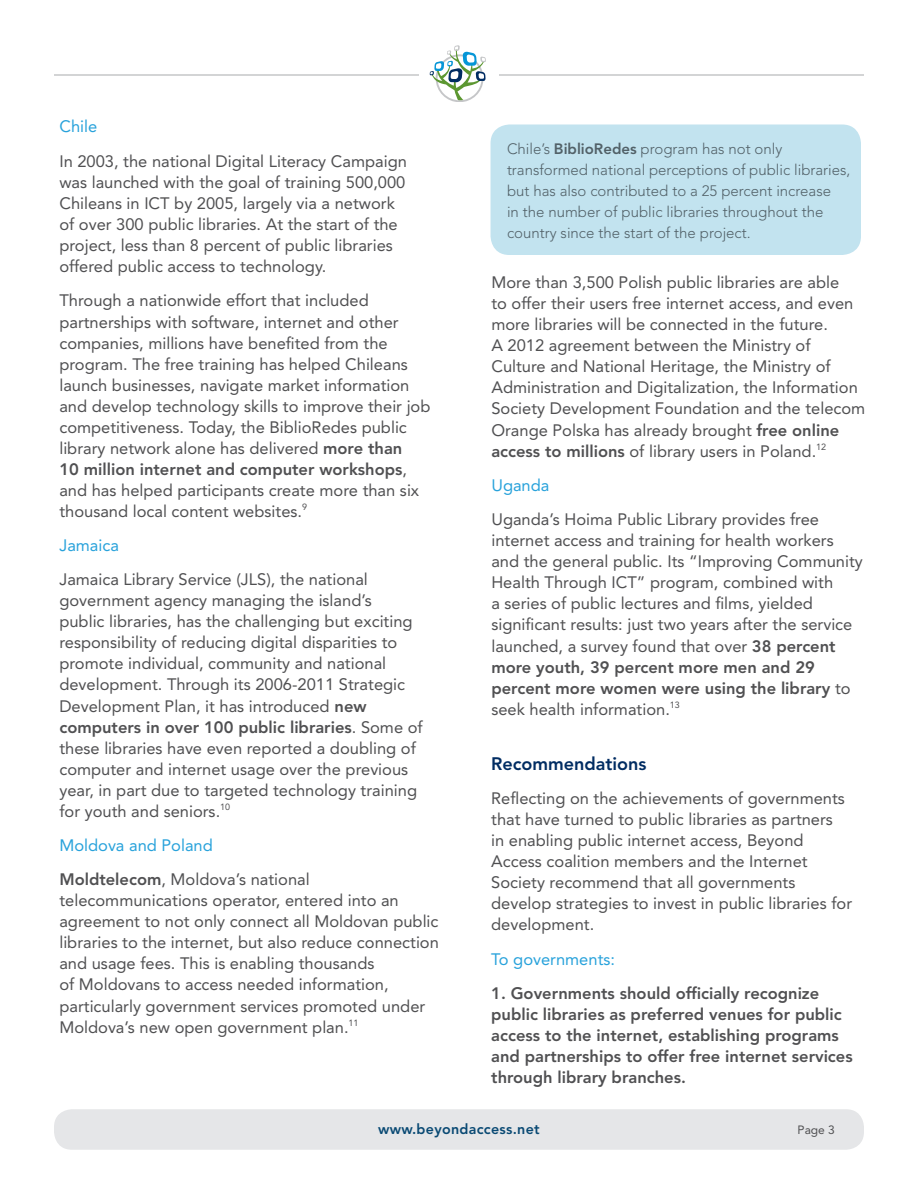
<style>
.page{position:relative;width:918px;height:1188px;background:#fff}
.page>*{position:absolute;margin:0;border:0;box-sizing:border-box;transform-origin:0 0}
.t1{font:800 18px "Avenir LT Std";color:#002c62}
.t2{font:16.5px/21px "Avenir LT Std";color:#505052}
.t3{font:800 16.5px/21px "Avenir LT Std";color:#505052}
.t4{font:16.5px "Avenir LT Std";color:#28a2db}
.t5{font:300 15px/21px "Avenir LT Std";color:#6c6d70}
.t6{font:800 14.25px "Avenir LT Std";letter-spacing:.02em;color:#0a4a74}
.t7{font:12px "Avenir LT Std";color:#505052}
.s1{font-weight:800}
.s2{color:#28a2db}
</style>
<div class="page">
<hr style="left:54px;top:74px;width:810px;height:2px;background:#c5c6c8">
<div style="left:419px;top:29px;width:80px;height:86px;background:#fff"></div>
<svg style="left:430px;top:45px;width:56px;height:57px"></svg>
<div style="left:54px;top:1109px;width:810px;height:41px;background:#e5e6e8;border-radius:18px"></div>
<div style="left:491px;top:124px;width:370px;height:131px;background:#c2e3ef;border-radius:19px"></div>
<p class="t4" style="left:59px;top:117px;width:39px">Chile</p>
<p class="t2" style="left:59px;top:151px;width:349px">In 2003, the national Digital Literacy Campaign was launched with the goal of training 500,000<br>Chileans in ICT by 2005, largely via a network of over 300 public libraries. At the start of the project, less than 8 percent of public libraries offered public access to technology.</p>
<p class="t2" style="left:59px;top:290px;width:373px">Through a nationwide effort that included partnerships with software, internet and other companies, millions have benefited from the program. The free training has helped Chileans launch businesses, navigate market information and develop technology skills to improve their job competitiveness. Today, the BiblioRedes public library network alone has delivered <span class="s1">more than<br>10 million internet and computer workshops</span>, and has helped participants create more than six thousand local content websites.<sup>9</sup></p>
<p class="t4" style="left:59px;top:536px;width:61px">Jamaica</p>
<p class="t2" style="left:59px;top:569px;width:365px">Jamaica Library Service (JLS), the national government agency managing the island’s<br>public libraries, has the challenging but exciting responsibility of reducing digital disparities to promote individual, community and national development. Through its 2006-2011 Strategic Development Plan, it has introduced <span class="s1">new computers in over 100 public libraries</span>. Some of these libraries have even reported a doubling of computer and internet usage over the previous year, in part due to targeted technology training for youth and seniors.<sup>10</sup></p>
<p class="t2" style="left:59px;top:828px;width:252px;line-height:34.5px"><span class="s2">Moldova and Poland<br></span><span class="s1">Moldtelecom</span>, Moldova’s national</p>
<p class="t2" style="left:59px;top:890px;width:381px">telecommunications operator, entered into an agreement to not only connect all Moldovan public libraries to the internet, but also reduce connection and usage fees. This is enabling thousands<br>of Moldovans to access needed information, particularly government services promoted under Moldova’s new open government plan.<sup>11</sup></p>
<p class="t5" style="left:507px;top:138px;width:345px">Chile’s <span class="s1">BiblioRedes</span> program has not only transformed national perceptions of public libraries, but has also contributed to a 25 percent increase<br>in the number of public libraries throughout the country since the start of the project.</p>
<p class="t2" style="left:491px;top:272px;width:375px">More than 3,500 Polish public libraries are able<br>to offer their users free internet access, and even more libraries will be connected in the future.<br>A 2012 agreement between the Ministry of Culture and National Heritage, the Ministry of Administration and Digitalization, the Information Society Development Foundation and the telecom Orange Polska has already brought <span class="s1">free online access to millions</span> of library users in Poland.<sup>12</sup></p>
<p class="t4" style="left:491px;top:476px;width:60px">Uganda</p>
<p class="t2" style="left:491px;top:509px;width:373px">Uganda’s Hoima Public Library provides free internet access and training for health workers and the general public. Its “Improving Community Health Through ICT” program, combined with<br>a series of public lectures and films, yielded significant results: just two years after the service launched, a survey found that over <span class="s1">38 percent more youth, 39 percent more men and 29 percent more women were using the library</span> to seek health information.<sup>13</sup></p>
<p class="t1" style="left:491px;top:753px;width:157px">Recommendations</p>
<p class="t2" style="left:491px;top:788px;width:362px">Reflecting on the achievements of governments that have turned to public libraries as partners<br>in enabling public internet access, Beyond Access coalition members and the Internet Society recommend that all governments develop strategies to invest in public libraries for development.</p>
<p class="t4" style="left:491px;top:949px;width:125px">To governments:</p>
<p class="t3" style="left:491px;top:983px;width:363px">1. Governments should officially recognize public libraries as preferred venues for public access to the internet, establishing programs and partnerships to offer free internet services through library branches.</p>
<p class="t6" style="left:378px;top:1120px;width:163px">www.beyondaccess.net</p>
<p class="t7" style="left:798px;top:1123px;width:39px">Page 3</p>
</div>
